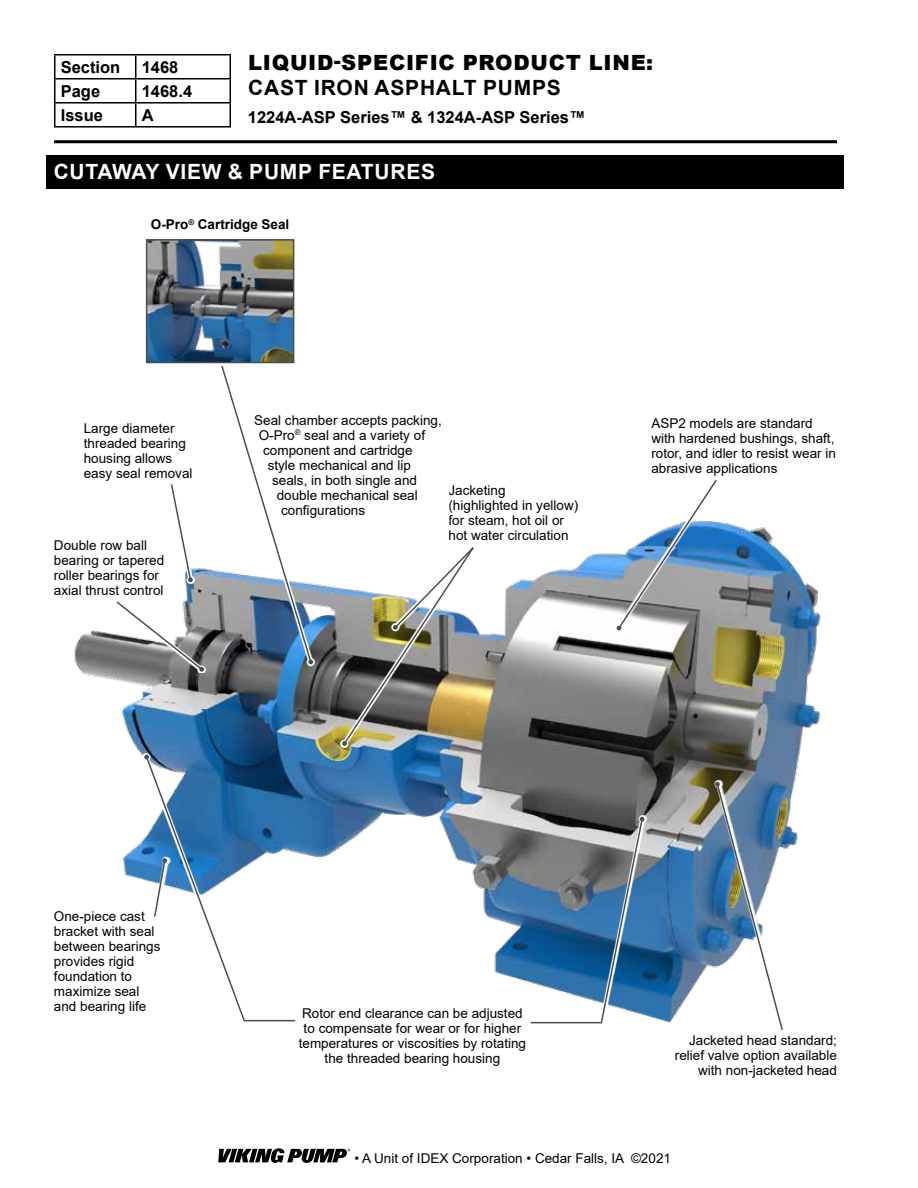
<style>
.page{position:relative;width:918px;height:1188px;background:#fff}
.page>*{position:absolute;margin:0;border:0;box-sizing:border-box;transform-origin:0 0}
.t1{font:900 21px "Arial";letter-spacing:.035em;color:#000}
.t2{font:700 21px "Arial";letter-spacing:.035em;color:#fff}
.t3{font:700 21px "Arial";letter-spacing:.035em;color:#000}
.t4{font:700 16.5px "Arial";color:#000}
.t5{font:13.5px/15px "Arial";color:#000}
.t6{font:700 13.5px "Arial";color:#000}
</style>
<div class="page">
<img style="left:149px;top:242px;width:142px;height:118px">
<div style="left:146px;top:239px;width:148px;height:124px;border:2px solid #4d4d4f"></div>
<img style="left:74px;top:527px;width:747px;height:624px">
<svg style="left:579px;top:480px;width:176px;height:154px"></svg>
<div style="left:169px;top:482px;width:26px;height:102px;background:#fff"></div>
<svg style="left:170px;top:484px;width:23px;height:98px"></svg>
<svg style="left:115px;top:600px;width:91px;height:73px"></svg>
<svg style="left:115px;top:600px;width:89px;height:72px"></svg>
<svg style="left:529px;top:815px;width:117px;height:210px"></svg>
<svg style="left:529px;top:817px;width:116px;height:207px;background:#62839f"></svg>
<svg style="left:142px;top:753px;width:155px;height:270px"></svg>
<svg style="left:144px;top:755px;width:153px;height:267px"></svg>
<img style="left:713px;top:776px;width:72px;height:261px">
<img style="left:220px;top:365px;width:263px;height:381px">
<div style="left:47px;top:155px;width:797px;height:33px;background:#000"></div>
<hr style="left:54px;top:140px;width:783px;height:3px;background:#000">
<svg style="left:218px;top:1148px;width:132px;height:15px"></svg>
<hr style="left:54px;top:54px;width:82px;height:2px;background:#000">
<hr style="left:54px;top:56px;width:2px;height:22px;background:#000">
<hr style="left:136px;top:54px;width:95px;height:2px;background:#000">
<hr style="left:54px;top:78px;width:82px;height:2px;background:#000">
<hr style="left:54px;top:80px;width:2px;height:22px;background:#000">
<hr style="left:54px;top:102px;width:82px;height:2px;background:#000">
<hr style="left:54px;top:104px;width:2px;height:22px;background:#000">
<svg style="left:55px;top:55px;width:176px;height:71px"></svg>
<hr style="left:54px;top:126px;width:82px;height:2px;background:#000">
<hr style="left:136px;top:126px;width:95px;height:2px;background:#000">
<h1 class="t1" style="left:248px;top:47px;width:407px">LIQUID-SPECIFIC PRODUCT LINE:</h1>
<h1 class="t3" style="left:248px;top:73px;width:314px">CAST IRON ASPHALT PUMPS</h1>
<p class="t4" style="left:61px;top:55px;width:61px">Section</p>
<p class="t4" style="left:142px;top:55px;width:38px">1468</p>
<p class="t4" style="left:61px;top:79px;width:41px">Page</p>
<p class="t4" style="left:142px;top:79px;width:52px">1468.4</p>
<p class="t4" style="left:61px;top:103px;width:44px">Issue</p>
<p class="t4" style="left:142px;top:103px;width:13px">A</p>
<p class="t4" style="left:248px;top:105px;width:339px">1224A-ASP Series™ &amp; 1324A-ASP Series™</p>
<h1 class="t2" style="left:54px;top:157px;width:383px">CUTAWAY VIEW &amp; PUMP FEATURES</h1>
<p class="t6" style="left:151px;top:215px;width:140px">O-Pro<sup>®</sup> Cartridge Seal</p>
<p class="t5" style="left:84px;top:421px;width:110px">Large diameter threaded bearing housing allows easy seal removal</p>
<p class="t5" style="left:54px;top:538px;width:112px">Double row ball bearing or tapered roller bearings for axial thrust control</p>
<p class="t5" style="left:254px;top:413px;width:189px">Seal chamber accepts packing,</p>
<p class="t5" style="left:259px;top:428px;width:168px">O-Pro<sup>®</sup> seal and a variety of</p>
<p class="t5" style="left:263px;top:443px;width:151px">component and cartridge</p>
<p class="t5" style="left:268px;top:458px;width:145px">style mechanical and lip</p>
<p class="t5" style="left:272px;top:473px;width:146px">seals, in both single and</p>
<p class="t5" style="left:277px;top:488px;width:143px">double mechanical seal</p>
<p class="t5" style="left:281px;top:503px;width:86px">configurations</p>
<p class="t5" style="left:448px;top:483px;width:131px">Jacketing (highlighted in yellow) for steam, hot oil or hot water circulation</p>
<p class="t5" style="left:651px;top:415px;width:186px">ASP2 models are standard with hardened bushings, shaft, rotor, and idler to resist wear in abrasive applications</p>
<p class="t5" style="left:54px;top:909px;width:108px">One-piece cast bracket with seal between bearings provides rigid foundation to maximize seal and bearing life</p>
<p class="t5" style="left:299px;top:1005px;width:229px;text-align:center">Rotor end clearance can be adjusted to compensate for wear or for higher temperatures or viscosities by rotating the threaded bearing housing</p>
<p class="t5" style="left:675px;top:1033px;width:164px;text-align:right">Jacketed head standard; relief valve option available with non-jacketed head</p>
<p class="t5" style="left:354px;top:1150px;width:318px">• A Unit of IDEX Corporation • Cedar Falls, IA ©2021</p>
</div>
